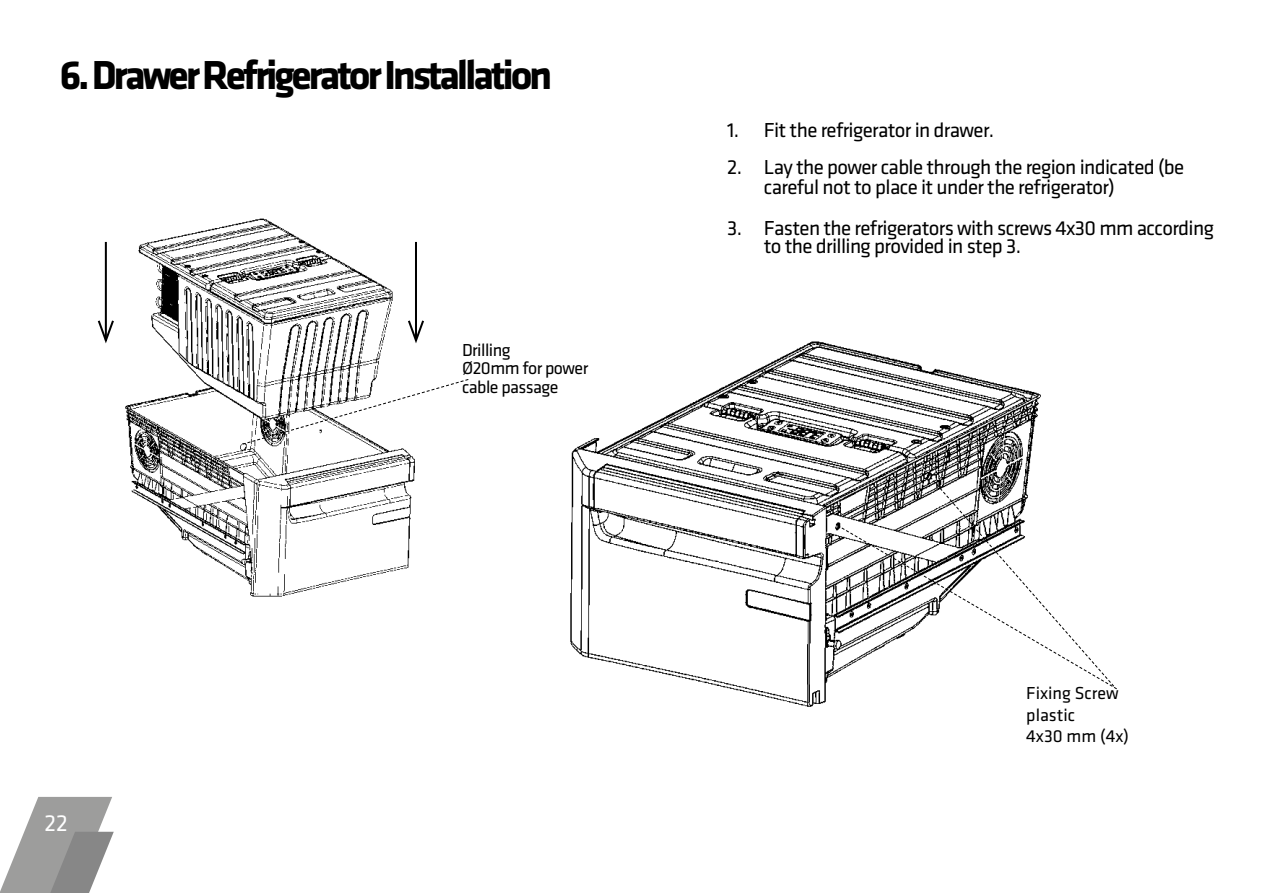
<style>
.page{position:relative;width:1276px;height:893px;background:#fff}
.page>*{position:absolute;margin:0;border:0;box-sizing:border-box;transform-origin:0 0}
.t1{font:700 42px "Klavika";letter-spacing:-.08em;color:#000}
.t2{font:24px "Klavika";color:#fff}
.t3{font:21px/20.4px "Klavika";letter-spacing:-.03em;color:#000}
.t4{font:18px/18.3px "Klavika";letter-spacing:-.03em;color:#000}
.t5{font:18px/21.6px "Klavika";color:#000}
</style>
<div class="page">
<svg style="left:0;top:797px;width:114px;height:96px"></svg>
<svg style="left:417px;top:379px;width:52px;height:16px"></svg>
<hr style="left:105px;top:242px;width:2px;height:98px;background:#000">
<svg style="left:97px;top:318px;width:12px;height:26px"></svg>
<hr style="left:415px;top:242px;width:2px;height:98px;background:#000">
<svg style="left:416px;top:320px;width:8px;height:23px"></svg>
<svg style="left:1060px;top:624px;width:57px;height:66px"></svg>
<img style="left:109px;top:218px;width:307px;height:379px">
<img style="left:570px;top:341px;width:490px;height:366px">
<h1 class="t1" style="left:60px;top:52px;width:494px">6. Drawer Refrigerator Installation</h1>
<p class="t2" style="left:44px;top:811px;width:25px">22</p>
<p class="t4" style="left:462px;top:341px;width:128px">Drilling<br>Ø20mm for power cable passage</p>
<p class="t3" style="left:727px;top:120px;width:269px">1. Fit the refrigerator in drawer.</p>
<p class="t3" style="left:764px;top:157px;width:422px;text-indent:-37px">2. Lay the power cable through the region indicated (be careful not to place it under the refrigerator)</p>
<p class="t3" style="left:764px;top:219px;width:452px;line-height:18.3px;text-indent:-37px">3. Fasten the refrigerators with screws 4x30 mm according to the drilling provided in step 3.</p>
<p class="t5" style="left:1026px;top:683px;width:104px">Fixing Screw plastic<br>4x30 mm (4x)</p>
</div>
